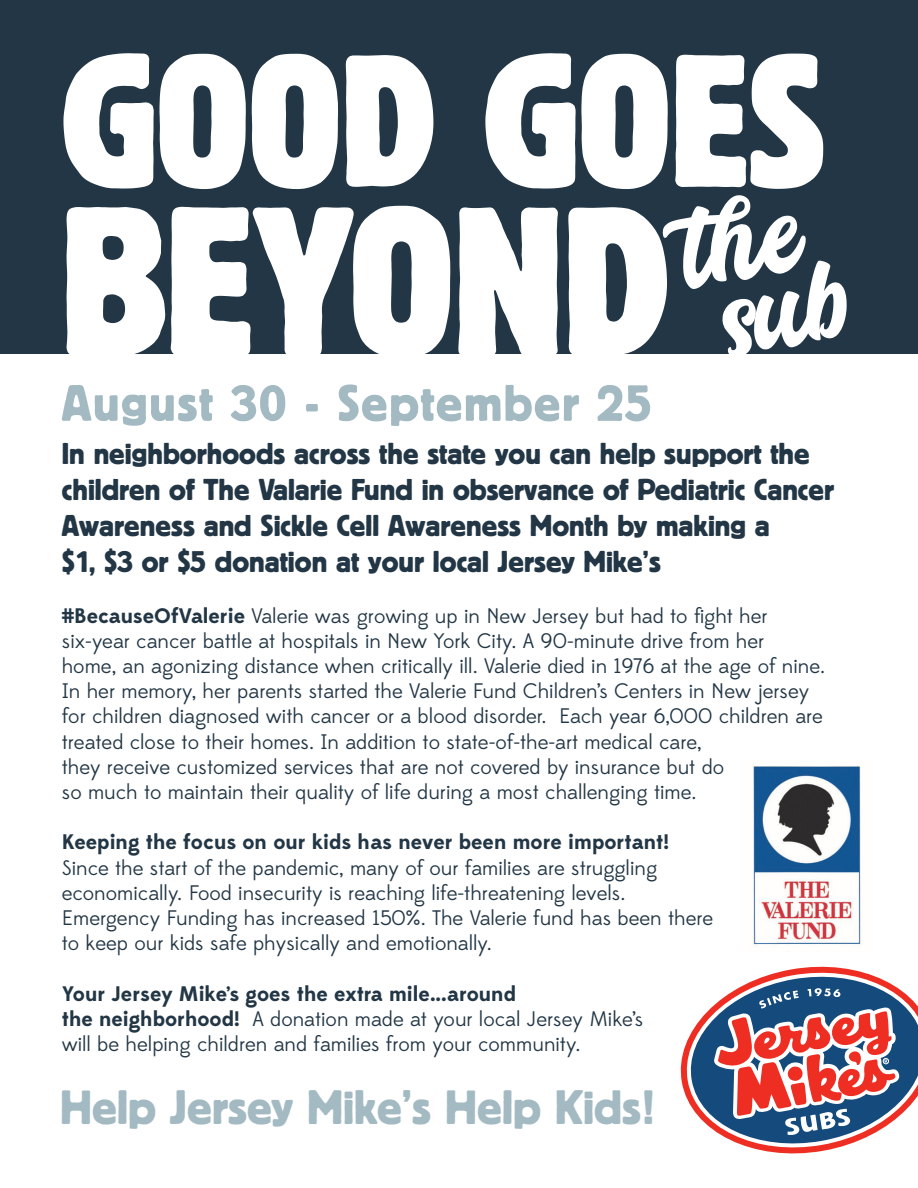
<style>
.page{position:relative;width:918px;height:1188px;background:#fff}
.page>*{position:absolute;margin:0;border:0;box-sizing:border-box;transform-origin:0 0}
.t1{font:condensed 209.85px "Block BE";letter-spacing:-.02em;color:#fff}
.t2{font:condensed 186.3px "Block BE";letter-spacing:-.02em;color:#fff}
.t3{font:51px "Block Berthold BQ";letter-spacing:.03em;color:#a3bac2}
.t4{font:48px "Block Berthold BQ";color:#a3bac2}
.t5{font:30px/36px "Block Berthold BQ";color:#223645}
.t6{font:21px/25.2px "Edmondsans";color:#223645}
.t7{font:700 21px "Edmondsans";color:#223645}
.s1{font-weight:700}
</style>
<div class="page">
<div style="left:0;top:0;width:918px;height:354px;background:#223645"></div>
<img style="left:753px;top:766px;width:108px;height:179px">
<svg style="left:680px;top:966px;width:160px;height:188px"></svg>
<svg style="left:684px;top:968px;width:234px;height:184px"></svg>
<h2 class="t2" style="left:61px;top:14px;width:766px">GOOD GOES</h2>
<h1 class="t1" style="left:59px;top:161px;width:613px">BEYOND</h1>
<h3 class="t3" style="left:62px;top:374px;width:591px">August 30 - September 25</h3>
<h3 class="t5" style="left:62px;top:436px;width:774px">In neighborhoods across the state you can help support the children of The Valarie Fund in observance of Pediatric Cancer Awareness and Sickle Cell Awareness Month by making a<br>$1, $3 or $5 donation at your local Jersey Mike’s</h3>
<p class="t6" style="left:62px;top:604px;width:765px"><span class="s1">#BecauseOfValerie</span> Valerie was growing up in New Jersey but had to fight her six-year cancer battle at hospitals in New York City. A 90-minute drive from her<br>home, an agonizing distance when critically ill. Valerie died in 1976 at the age of nine.<br>In her memory, her parents started the Valerie Fund Children’s Centers in New jersey for children diagnosed with cancer or a blood disorder. Each year 6,000 children are treated close to their homes. In addition to state-of-the-art medical care,<br>they receive customized services that are not covered by insurance but do<br>so much to maintain their quality of life during a most challenging time.</p>
<p class="t7" style="left:62px;top:829px;width:609px">Keeping the focus on our kids has never been more important!</p>
<p class="t6" style="left:62px;top:856px;width:653px">Since the start of the pandemic, many of our families are struggling economically. Food insecurity is reaching life-threatening levels.<br>Emergency Funding has increased 150%. The Valerie fund has been there to keep our kids safe physically and emotionally.</p>
<p class="t6" style="left:62px;top:982px;width:583px"><span class="s1">Your Jersey Mike’s goes the extra mile...around<br>the neighborhood!</span> A donation made at your local Jersey Mike’s will be helping children and families from your community.</p>
<h3 class="t4" style="left:60px;top:1080px;width:595px">Help Jersey Mike’s Help Kids!</h3>
</div>
